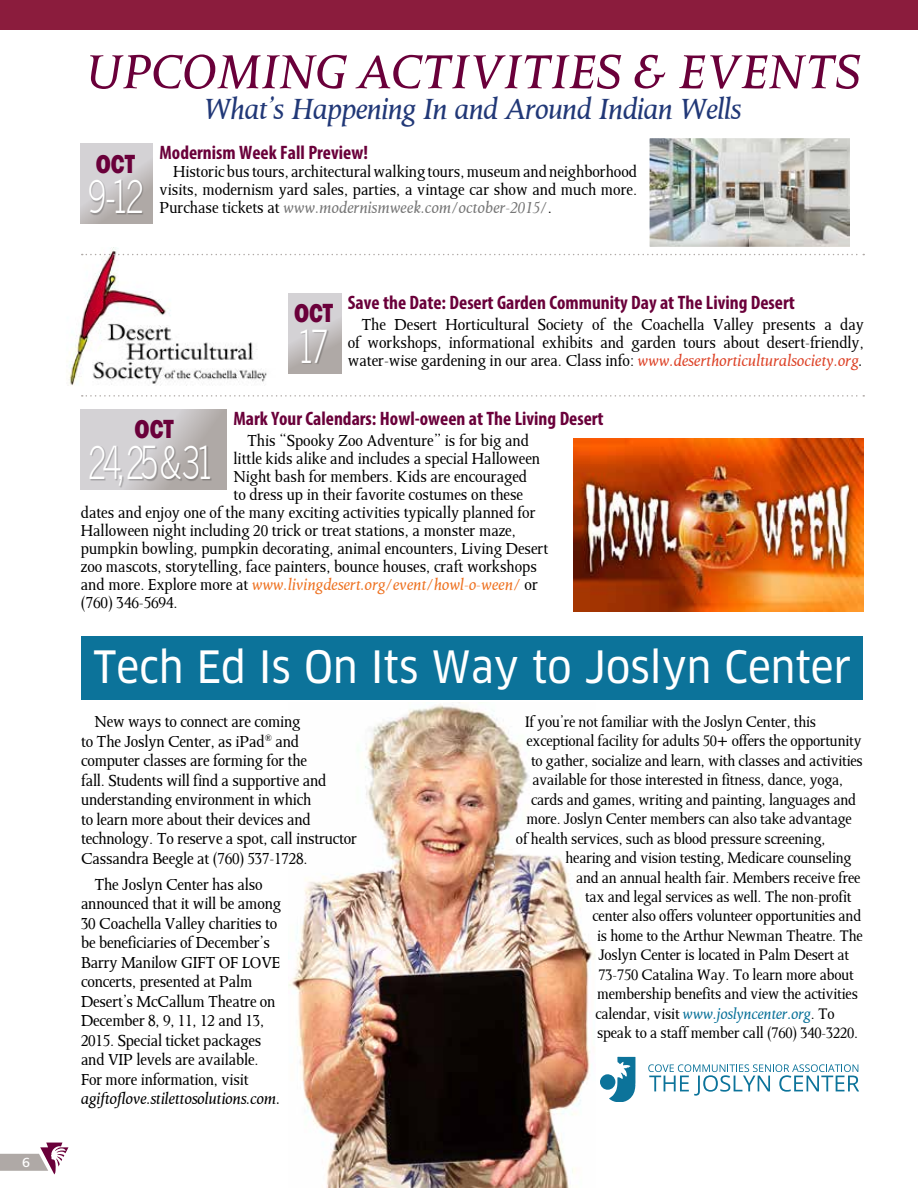
<style>
.page{position:relative;width:918px;height:1188px;background:#fff}
.page>*{position:absolute;margin:0;border:0;box-sizing:border-box;transform-origin:0 0}
.t1{font:italic 54px "Octavian";color:#6a003a}
.t2{font:300 49.5px "News Got T";letter-spacing:-.12em;color:#fff;scale:.81 1}
.t3{font:43.5px "Clan OT Narrow News";color:#fff}
.t4{font:33px "Octavian MT Os F Italic";letter-spacing:-.025em;color:#213877}
.t5{font:800 27px "Franklin Gothic";color:#6a003a;scale:.81 1}
.t6{font:700 condensed 19.5px "Myriad Pro";color:#6a003a}
.t7{font:18px/19.5px "Octavian";letter-spacing:-.005em;color:#000}
.t8{font:italic 18px "Octavian";letter-spacing:-.005em;color:#ee7323}
.t9{font:italic 18px "Octavian";letter-spacing:-.01em;color:#000}
.t10{font:17.25px "Octavian";letter-spacing:-.01em;color:#000}
.t11{font:italic 17.25px "Octavian";letter-spacing:-.01em;color:#0c739a}
.t12{font:13.5px "Formata";color:#fff}
.s1{font-style:italic;color:#777}
.s2{font-style:italic;color:#dd4328}
.s3{font-style:italic}
.s4{font-style:normal;color:#000}
</style>
<div class="page">
<img style="left:289px;top:702px;width:307px;height:486px">
<div style="left:82px;top:637px;width:781px;height:63px;background:#0c739a"></div>
<svg style="left:0;top:1143px;width:68px;height:32px"></svg>
<div style="left:0;top:0;width:918px;height:29px;background:#8b1c3d"></div>
<svg style="left:81px;top:144px;width:72px;height:80px;background:#cac7c8"></svg>
<div style="left:90px;top:180px;width:54px;height:35px;background:#000;opacity:.23"></div>
<svg style="left:81px;top:409px;width:146px;height:80px;background:#c8c4c5"></svg>
<div style="left:90px;top:446px;width:122px;height:41px;background:#000;opacity:.23"></div>
<svg style="left:288px;top:293px;width:53px;height:80px;background:#c9c5c6"></svg>
<div style="left:301px;top:330px;width:28px;height:35px;background:#000;opacity:.23"></div>
<img style="left:651px;top:140px;width:198px;height:105px">
<div style="left:648px;top:137px;width:204px;height:111px;border:2px solid #fff"></div>
<img style="left:573px;top:438px;width:291px;height:173px">
<img style="left:69px;top:248px;width:217px;height:138px">
<svg style="left:82px;top:254px;width:782px;height:1px"></svg>
<svg style="left:82px;top:395px;width:782px;height:2px"></svg>
<svg style="left:648px;top:1064px;width:211px;height:32px"></svg>
<svg style="left:600px;top:1057px;width:35px;height:45px"></svg>
<div style="left:600px;top:1074px;width:16px;height:16px;background:#0c739a;border-radius:8px"></div>
<p class="t12" style="left:22px;top:1154px;width:9px">6</p>
<h1 class="t1" style="left:86px;top:39px;width:776px">UPCOMING ACTIVITIES &amp; EVENTS</h1>
<h3 class="t4" style="left:204px;top:89px;width:539px">What’s Happening In and Around Indian Wells</h3>
<h3 class="t5" style="left:96px;top:146px;width:50px">OCT</h3>
<h2 class="t2" style="left:88px;top:170px;width:71px">9-12</h2>
<p class="t6" style="left:160px;top:141px;width:210px">Modernism Week Fall Preview!</p>
<p class="t7" style="left:160px;top:162px;width:479px;line-height:18px;text-align:justify;text-indent:14px">Historic bus tours, architectural walking tours, museum and neighborhood visits, modernism yard sales, parties, a vintage car show and much more.<br>Purchase tickets at <span class="s1">www.modernismweek.com/october-2015/</span>.</p>
<h3 class="t5" style="left:294px;top:295px;width:50px">OCT</h3>
<h2 class="t2" style="left:296px;top:319px;width:42px">17</h2>
<p class="t6" style="left:348px;top:290px;width:449px">Save the Date: Desert Garden Community Day at The Living Desert</p>
<p class="t7" style="left:348px;top:315px;width:518px;line-height:18px;text-align:justify;text-indent:14px">The Desert Horticultural Society of the Coachella Valley presents a day of workshops, informational exhibits and garden tours about desert-friendly, water-wise gardening in our area. Class info: <span class="s2">www.deserthorticulturalsociety.org</span><span class="s3">.</span></p>
<p class="t6" style="left:234px;top:406px;width:372px">Mark Your Calendars: Howl-oween at The Living Desert</p>
<p class="t7" style="left:247px;top:430px;width:283px">This “Spooky Zoo Adventure” is for big and</p>
<p class="t7" style="left:234px;top:448px;width:308px">little kids alike and includes a special Halloween</p>
<p class="t7" style="left:234px;top:466px;width:295px">Night bash for members. Kids are encouraged</p>
<p class="t7" style="left:234px;top:484px;width:291px">to dress up in their favorite costumes on these</p>
<p class="t7" style="left:81px;top:502px;width:456px">dates and enjoy one of the many exciting activities typically planned for</p>
<p class="t7" style="left:81px;top:520px;width:437px">Halloween night including 20 trick or treat stations, a monster maze,</p>
<p class="t7" style="left:81px;top:538px;width:469px">pumpkin bowling, pumpkin decorating, animal encounters, Living Desert</p>
<p class="t7" style="left:81px;top:556px;width:458px">zoo mascots, storytelling, face painters, bounce houses, craft workshops</p>
<p class="t8" style="left:81px;top:574px;width:458px"><span class="s4">and more. Explore more at</span> www.livingdesert.org/event/howl-o-ween/ <span class="s4">or</span></p>
<p class="t7" style="left:81px;top:592px;width:98px">(760) 346-5694.</p>
<h3 class="t5" style="left:135px;top:412px;width:50px">OCT</h3>
<h2 class="t2" style="left:88px;top:435px;width:158px">24,25 &amp; 31</h2>
<h3 class="t3" style="left:94px;top:641px;width:759px">Tech Ed Is On Its Way to Joslyn Center</h3>
<p class="t7" style="left:81px;top:711px;width:278px;text-indent:14px">New ways to connect are coming<br>to The Joslyn Center, as iPad<sup>®</sup> and computer classes are forming for the<br>fall. Students will find a supportive and understanding environment in which<br>to learn more about their devices and technology. To reserve a spot, call instructor Cassandra Beegle at (760) 537-1728.</p>
<p class="t7" style="left:81px;top:874px;width:201px;text-indent:14px">The Joslyn Center has also announced that it will be among<br>30 Coachella Valley charities to be beneficiaries of December’s<br>Barry Manilow GIFT OF LOVE concerts, presented at Palm<br>Desert’s McCallum Theatre on<br>December 8, 9, 11, 12 and 13,<br>2015. Special ticket packages and VIP levels are available.<br>For more information, visit</p>
<p class="t9" style="left:81px;top:1088px;width:201px">agiftoflove.stilettosolutions.com.</p>
<p class="t10" style="left:525px;top:711px;width:293px">If you’re not familiar with the Joslyn Center, this</p>
<p class="t10" style="left:527px;top:730px;width:337px">exceptional facility for adults 50+ offers the opportunity</p>
<p class="t10" style="left:531px;top:750px;width:333px">to gather, socialize and learn, with classes and activities</p>
<p class="t10" style="left:533px;top:769px;width:312px">available for those interested in fitness, dance, yoga,</p>
<p class="t10" style="left:531px;top:789px;width:327px">cards and games, writing and painting, languages and</p>
<p class="t10" style="left:527px;top:808px;width:327px">more. Joslyn Center members can also take advantage</p>
<p class="t10" style="left:516px;top:828px;width:311px">of health services, such as blood pressure screening,</p>
<p class="t10" style="left:566px;top:847px;width:287px">hearing and vision testing, Medicare counseling</p>
<p class="t10" style="left:576px;top:867px;width:286px">and an annual health fair. Members receive free</p>
<p class="t10" style="left:585px;top:886px;width:268px">tax and legal services as well. The non-profit</p>
<p class="t10" style="left:593px;top:906px;width:270px">center also offers volunteer opportunities and</p>
<p class="t10" style="left:597px;top:925px;width:267px">is home to the Arthur Newman Theatre. The</p>
<p class="t10" style="left:599px;top:945px;width:252px">Joslyn Center is located in Palm Desert at</p>
<p class="t10" style="left:599px;top:964px;width:257px">73-750 Catalina Way. To learn more about</p>
<p class="t10" style="left:597px;top:984px;width:262px">membership benefits and view the activities</p>
<p class="t11" style="left:596px;top:1003px;width:241px"><span class="s4">calendar, visit</span> www.joslyncenter.org<span class="s4">. To</span></p>
<p class="t10" style="left:597px;top:1023px;width:263px">speak to a staff member call (760) 340-3220.</p>
</div>
